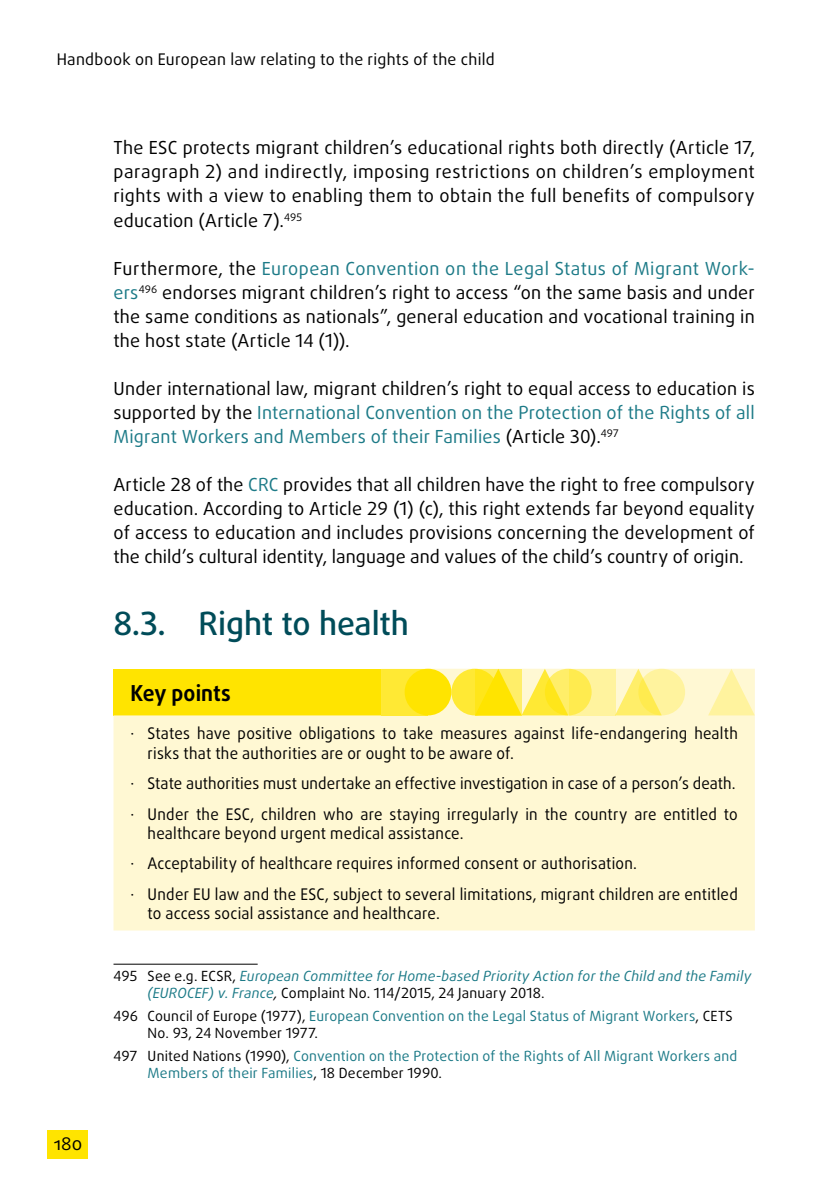
<style>
.page{position:relative;width:840px;height:1191px;background:#fff}
.page>*{position:absolute;margin:0;border:0;box-sizing:border-box;transform-origin:0 0}
.Title_02{font:32px "Daxline Pro Medium 2";letter-spacing:-.005em;color:#004c59}
.Key_points_title{font:22px "Daxline Pro Bold 2";letter-spacing:.005em;color:#000;scale:.95 1}
.text{font:18px/24px "Daxline Pro Regular 2";letter-spacing:.01em;color:#000;text-align:justify}
.Key_points_text{font:16px/19.2px "Daxline Pro Regular 2";letter-spacing:.015em;color:#000;scale:.95 1}
.t1{font:16px "Daxline Pro Regular 3";letter-spacing:.015em;color:#000}
.footnote{font:14px/17px "Daxline Pro Regular Italic 2";letter-spacing:.015em;color:#1c7a87}
.footnote-2{font:14px/17px "Daxline Pro Regular 2";letter-spacing:.015em;color:#1c7a87}
.footnote-3{font:14px/17px "Daxline Pro Regular 2";letter-spacing:.015em;color:#000}
.s1{color:#1c7a87}
.s2{font-family:"Daxline Pro Regular 2";color:#000}
.s3{color:#000}
</style>
<div class="page">
<div style="left:48px;top:1130px;width:40px;height:29px;background:#ffe400"></div>
<svg style="left:113px;top:668px;width:641px;height:262px;background:#fff6c1"></svg>
<div style="left:451px;top:668px;width:47px;height:47px;background:#ffe934;border-radius:50%"></div>
<div style="left:381px;top:668px;width:47px;height:47px;background:#ffe934"></div>
<svg style="left:615px;top:668px;width:41px;height:47px"></svg>
<svg style="left:707px;top:668px;width:47px;height:47px;background:#fff5ba"></svg>
<div style="left:404px;top:668px;width:47px;height:47px;background:#ffe400;border-radius:50%"></div>
<svg style="left:521px;top:668px;width:42px;height:47px"></svg>
<svg style="left:544px;top:668px;width:47px;height:47px"></svg>
<svg style="left:638px;top:668px;width:46px;height:47px;background:#fff18c"></svg>
<svg style="left:474px;top:668px;width:47px;height:47px;background:#ffe727"></svg>
<svg style="left:568px;top:668px;width:47px;height:47px;background:#fff081"></svg>
<hr style="left:113px;top:963px;width:144px;height:1px;background:#000">
<p class="t1" style="left:57px;top:49px;width:439px">Handbook on European law relating to the rights of the child</p>
<p class="text" style="left:113px;top:136px;width:642px">The ESC protects migrant children’s educational rights both directly (Article 17, paragraph 2) and indirectly, imposing restrictions on children’s employment rights with a view to enabling them to obtain the full benefits of compulsory education (Article 7).<sup>495</sup></p>
<p class="text" style="left:113px;top:256px;width:642px">Furthermore, the <span class="s1">European Convention on the Legal Status of Migrant Work&shy;ers</span><sup>496</sup> endorses migrant children’s right to access “on the same basis and under the same conditions as nationals”, general education and vocational training in the host state (Article 14 (1)).</p>
<p class="text" style="left:113px;top:376px;width:642px">Under international law, migrant children’s right to equal access to education is supported by the <span class="s1">International Convention on the Protection of the Rights of all Migrant Workers and Members of their Families</span> (Article 30).<sup>497</sup></p>
<p class="text" style="left:113px;top:472px;width:642px">Article 28 of the <span class="s1">CRC</span> provides that all children have the right to free compulsory education. According to Article 29 (1) (c), this right extends far beyond equality of access to education and includes provisions concerning the development of the child’s cultural identity, language and values of the child’s country of origin.</p>
<p class="Title_02" style="left:113px;top:602px;width:297px">8.3. Right to health</p>
<p class="Key_points_title" style="left:130px;top:678px;width:107px">Key points</p>
<p class="Key_points_text" style="left:147px;top:724px;width:622px;text-indent:-17px">· States have positive obligations to take measures against life-endangering health risks that the authorities are or ought to be aware of.</p>
<p class="Key_points_text" style="left:130px;top:774px;width:638px">· State authorities must undertake an effective investigation in case of a person’s death.</p>
<p class="Key_points_text" style="left:147px;top:804px;width:622px;text-indent:-17px">· Under the ESC, children who are staying irregularly in the country are entitled to healthcare beyond urgent medical assistance.</p>
<p class="Key_points_text" style="left:130px;top:854px;width:534px">· Acceptability of healthcare requires informed consent or authorisation.</p>
<p class="Key_points_text" style="left:147px;top:884px;width:622px;text-indent:-17px">· Under EU law and the ESC, subject to several limitations, migrant children are entitled to access social assistance and healthcare.</p>
<p class="text" style="left:54px;top:1131px;width:30px">180</p>
<p class="footnote" style="left:147px;top:967px;width:605px;text-indent:-34px"><span class="s2">495 See e.g. ECSR,</span> European Committee for Home-based Priority Action for the Child and the Family (EUROCEF) v. France<span class="s3">,</span> <span class="s2">Complaint No. 114/2015, 24 January 2018.</span></p>
<p class="footnote-3" style="left:147px;top:1007px;width:586px;text-indent:-34px">496 Council of Europe (1977), <span class="s1">European Convention on the Legal Status of Migrant Workers</span>, CETS<br>No. 93, 24 November 1977.</p>
<p class="footnote-2" style="left:147px;top:1047px;width:591px;text-indent:-34px"><span class="s3">497 United Nations (1990),</span> Convention on the Protection of the Rights of All Migrant Workers and<br>Members of their Families<span class="s3">, 18 December 1990.</span></p>
</div>
